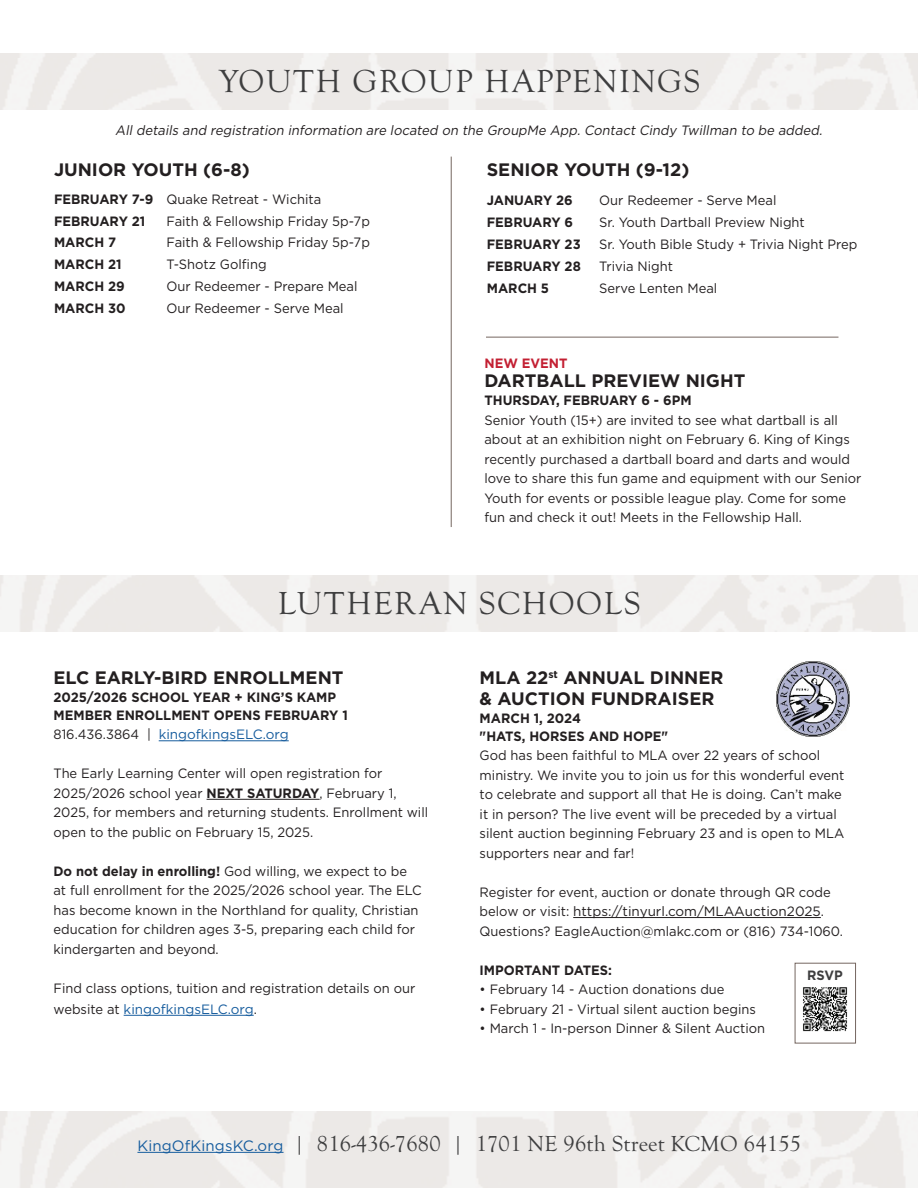
<style>
.page{position:relative;width:918px;height:1188px;background:#fff}
.page>*{position:absolute;margin:0;border:0;box-sizing:border-box;transform-origin:0 0}
.t1{font:33px "Goudy Old Sty";letter-spacing:.05em;color:#3e3e3f}
.t2{font:22.5px "Goudy Old Sty";letter-spacing:.01em;color:#3e3e3f}
.t3{font:700 18px/21px "Gotham";color:#231f20}
.t4{font:13.5px/19.5px "Gotham";color:#231f20;scale:.96 1}
.t5{font:700 13.5px/18px "Gotham";color:#231f20;scale:.96 1}
.t6{font:italic 13.5px "Gotham";color:#231f20;scale:.96 1}
.t7{font:13.5px "Gotham";color:#175d9e}
.t8{font:700 13.5px "Gotham";color:#c31f32;scale:.96 1}
.t9{font:700 13.5px "Gotham";color:#3e3e3f;scale:.96 1}
.s1{font-weight:400}
.s2{color:#231f20}
.s3{font-weight:700}
.s4{color:#175d9e}
.s5{font-family:"Gotham";font-size:15px;color:#175d9e}
</style>
<div class="page">
<hr style="left:137px;top:1152px;width:147px;height:1px;background:#175d9e">
<img style="left:803px;top:987px;width:45px;height:45px">
<div style="left:795px;top:963px;width:61px;height:80px;border:1px solid #756660"></div>
<hr style="left:451px;top:157px;width:1px;height:370px;background:#756660">
<hr style="left:486px;top:337px;width:352px;height:1px;background:#756660">
<hr style="left:159px;top:740px;width:130px;height:1px;background:#175d9e">
<hr style="left:207px;top:799px;width:113px;height:1px;background:#231f20">
<hr style="left:124px;top:1015px;width:130px;height:1px;background:#175d9e">
<hr style="left:573px;top:917px;width:248px;height:1px;background:#231f20">
<img style="left:776px;top:661px;width:73px;height:75px">
<h1 class="t1" style="left:219px;top:63px;width:483px">YOUTH GROUP HAPPENINGS</h1>
<p class="t6" style="left:115px;top:121px;width:741px">All details and registration information are located on the GroupMe App. Contact Cindy Twillman to be added.</p>
<h3 class="t3" style="left:487px;top:159px;width:204px">SENIOR YOUTH (9-12)</h3>
<p class="t5" style="left:487px;top:191px;width:91px">JANUARY 26</p>
<p class="t4" style="left:599px;top:190px;width:186px">Our Redeemer - Serve Meal</p>
<p class="t5" style="left:487px;top:213px;width:92px">FEBRUARY 6</p>
<p class="t4" style="left:599px;top:212px;width:216px">Sr. Youth Dartball Preview Night</p>
<p class="t5" style="left:487px;top:235px;width:99px">FEBRUARY 23</p>
<p class="t4" style="left:599px;top:234px;width:270px">Sr. Youth Bible Study + Trivia Night Prep</p>
<p class="t5" style="left:487px;top:257px;width:99px">FEBRUARY 28</p>
<p class="t4" style="left:599px;top:256px;width:78px">Trivia Night</p>
<p class="t5" style="left:487px;top:279px;width:66px">MARCH 5</p>
<p class="t4" style="left:599px;top:278px;width:124px">Serve Lenten Meal</p>
<h3 class="t3" style="left:54px;top:159px;width:197px">JUNIOR YOUTH (6-8)</h3>
<p class="t5" style="left:54px;top:188px;width:280px;line-height:21.9px">FEBRUARY 7-9 <span class="s1">Quake Retreat - Wichita<br></span>FEBRUARY 21</p>
<p class="t4" style="left:167px;top:211px;width:213px">Faith &amp; Fellowship Friday 5p-7p</p>
<p class="t5" style="left:54px;top:234px;width:66px">MARCH 7</p>
<p class="t4" style="left:167px;top:233px;width:213px">Faith &amp; Fellowship Friday 5p-7p</p>
<p class="t5" style="left:54px;top:255px;width:72px">MARCH 21</p>
<p class="t4" style="left:167px;top:255px;width:106px">T-Shotz Golfing</p>
<p class="t5" style="left:54px;top:277px;width:75px">MARCH 29</p>
<p class="t4" style="left:167px;top:276px;width:200px">Our Redeemer - Prepare Meal</p>
<p class="t5" style="left:54px;top:299px;width:76px">MARCH 30</p>
<p class="t4" style="left:167px;top:298px;width:186px">Our Redeemer - Serve Meal</p>
<p class="t8" style="left:484px;top:354px;width:88px">NEW EVENT</p>
<h3 class="t3" style="left:484px;top:370px;width:263px">DARTBALL PREVIEW NIGHT</h3>
<p class="t5" style="left:484px;top:391px;width:217px">THURSDAY, FEBRUARY 6 - 6PM</p>
<p class="t4" style="left:484px;top:410px;width:394px">Senior Youth (15+) are invited to see what dartball is all about at an exhibition night on February 6. King of Kings recently purchased a dartball board and darts and would love to share this fun game and equipment with our Senior Youth for events or possible league play. Come for some fun and check it out! Meets in the Fellowship Hall.</p>
<h1 class="t1" style="left:278px;top:585px;width:364px">LUTHERAN SCHOOLS</h1>
<h3 class="t3" style="left:54px;top:667px;width:292px">ELC EARLY-BIRD ENROLLMENT</h3>
<p class="t5" style="left:54px;top:688px;width:308px">2025/2026 SCHOOL YEAR + KING’S KAMP<br>MEMBER ENROLLMENT OPENS FEBRUARY 1</p>
<p class="t7" style="left:54px;top:726px;width:237px"><span class="s2">816.436.3864 |</span> kingofkingsELC.org</p>
<p class="t4" style="left:54px;top:764px;width:392px">The Early Learning Center will open registration for 2025/2026 school year <span class="s3">NEXT SATURDAY</span>, February 1, 2025, for members and returning students. Enrollment will open to the public on February 15, 2025.</p>
<p class="t4" style="left:54px;top:861px;width:385px"><span class="s3">Do not delay in enrolling!</span> God willing, we expect to be at full enrollment for the 2025/2026 school year. The ELC has become known in the Northland for quality, Christian education for children ages 3-5, preparing each child for kindergarten and beyond.</p>
<p class="t4" style="left:54px;top:977px;width:378px;line-height:21px">Find class options, tuition and registration details on our website at <span class="s4">kingofkingsELC.org</span>.</p>
<h3 class="t3" style="left:480px;top:667px;width:245px">MLA 22<sup>st</sup> ANNUAL DINNER &amp; AUCTION FUNDRAISER</h3>
<p class="t5" style="left:480px;top:709px;width:198px">MARCH 1, 2024<br>"HATS, HORSES AND HOPE"</p>
<p class="t4" style="left:480px;top:745px;width:382px">God has been faithful to MLA over 22 years of school ministry. We invite you to join us for this wonderful event to celebrate and support all that He is doing. Can’t make it in person? The live event will be preceded by a virtual silent auction beginning February 23 and is open to MLA supporters near and far!</p>
<p class="t4" style="left:480px;top:882px;width:380px">Register for event, auction or donate through QR code below or visit: https://tinyurl.com/MLAAuction2025.<br>Questions? EagleAuction@mlakc.com or (816) 734-1060.</p>
<p class="t5" style="left:480px;top:961px;width:139px">IMPORTANT DATES:</p>
<p class="t4" style="left:480px;top:979px;width:257px">• February 14 - Auction donations due</p>
<p class="t4" style="left:480px;top:999px;width:289px">• February 21 - Virtual silent auction begins</p>
<p class="t4" style="left:480px;top:1018px;width:299px">• March 1 - In-person Dinner &amp; Silent Auction</p>
<p class="t9" style="left:807px;top:966px;width:39px">RSVP</p>
<h2 class="t2" style="left:137px;top:1131px;width:665px"><span class="s5">KingOfKingsKC.org</span> | 816-436-7680 | 1701 NE 96th Street KCMO 64155</h2>
</div>
